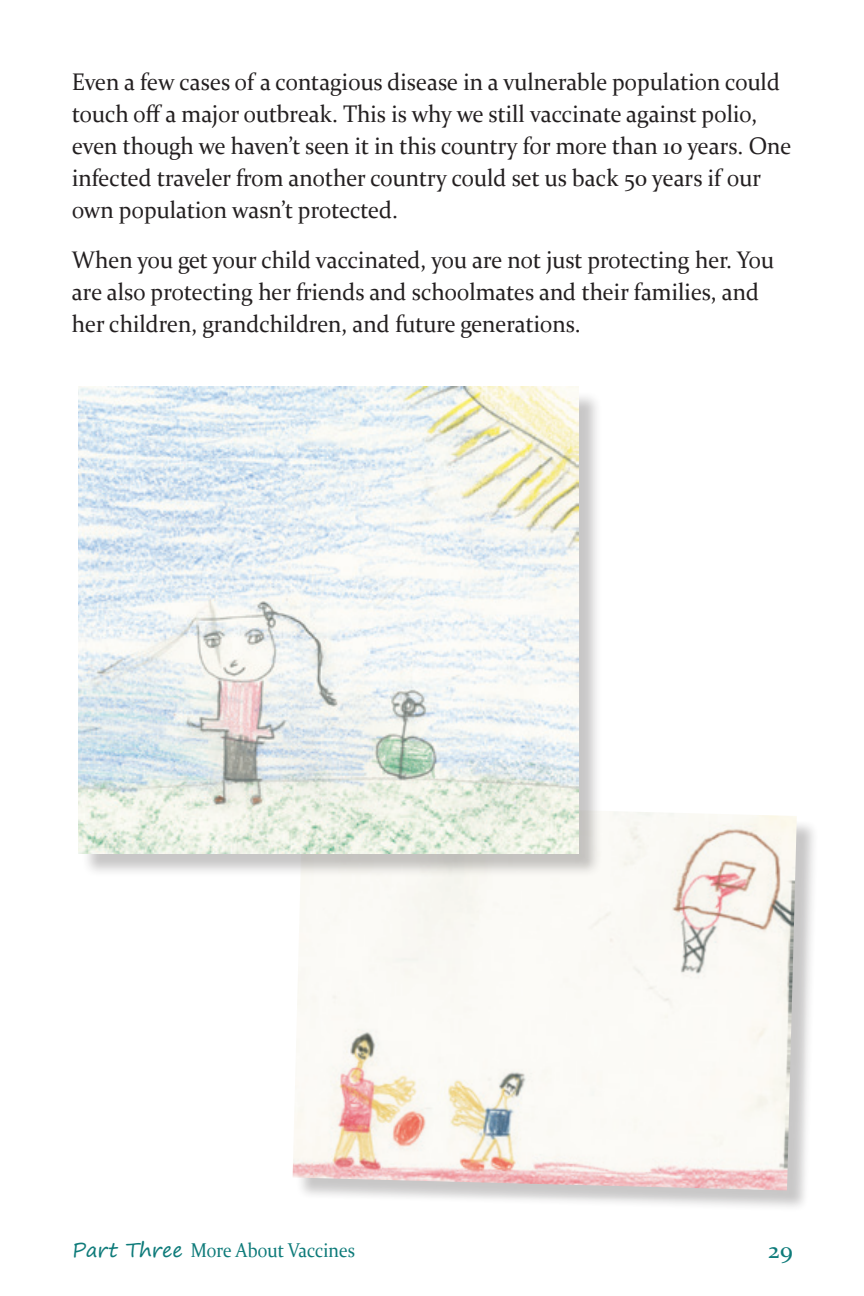
<style>
.page{position:relative;width:864px;height:1296px;background:#fff}
.page>*{position:absolute;margin:0;border:0;box-sizing:border-box;transform-origin:0 0}
.t1{font:24px/32px "Constantia";color:#231f20;scale:.95 1}
.t2{font:24px "Constantia";color:#0e7b7a}
.t3{font:20px "Constantia";color:#0e7b7a;scale:.9 1}
.s1{font-family:"Segoe Print"}
</style>
<div class="page">
<div style="left:295px;top:806px;width:523px;height:406px;background:#231f20;opacity:.25"></div>
<img style="left:293px;top:806px;width:504px;height:384px">
<div style="left:81px;top:390px;width:521px;height:486px;background:#231f20;opacity:.25"></div>
<img style="left:78px;top:387px;width:501px;height:466px">
<p class="t1" style="left:72px;top:65px;width:759px">Even a few cases of a contagious disease in a vulnerable population could touch off a major outbreak. This is why we still vaccinate against polio, even though we haven’t seen it in this country for more than 10 years. One infected traveler from another country could set us back 50 years if our own population wasn’t protected.</p>
<p class="t1" style="left:72px;top:243px;width:741px">When you get your child vaccinated, you are not just protecting her. You are also protecting her friends and schoolmates and their families, and her children, grandchildren, and future generations.</p>
<p class="t3" style="left:72px;top:1237px;width:316px"><span class="s1">Part Three</span> More About Vaccines</p>
<p class="t2" style="left:768px;top:1233px;width:26px">29</p>
</div>
